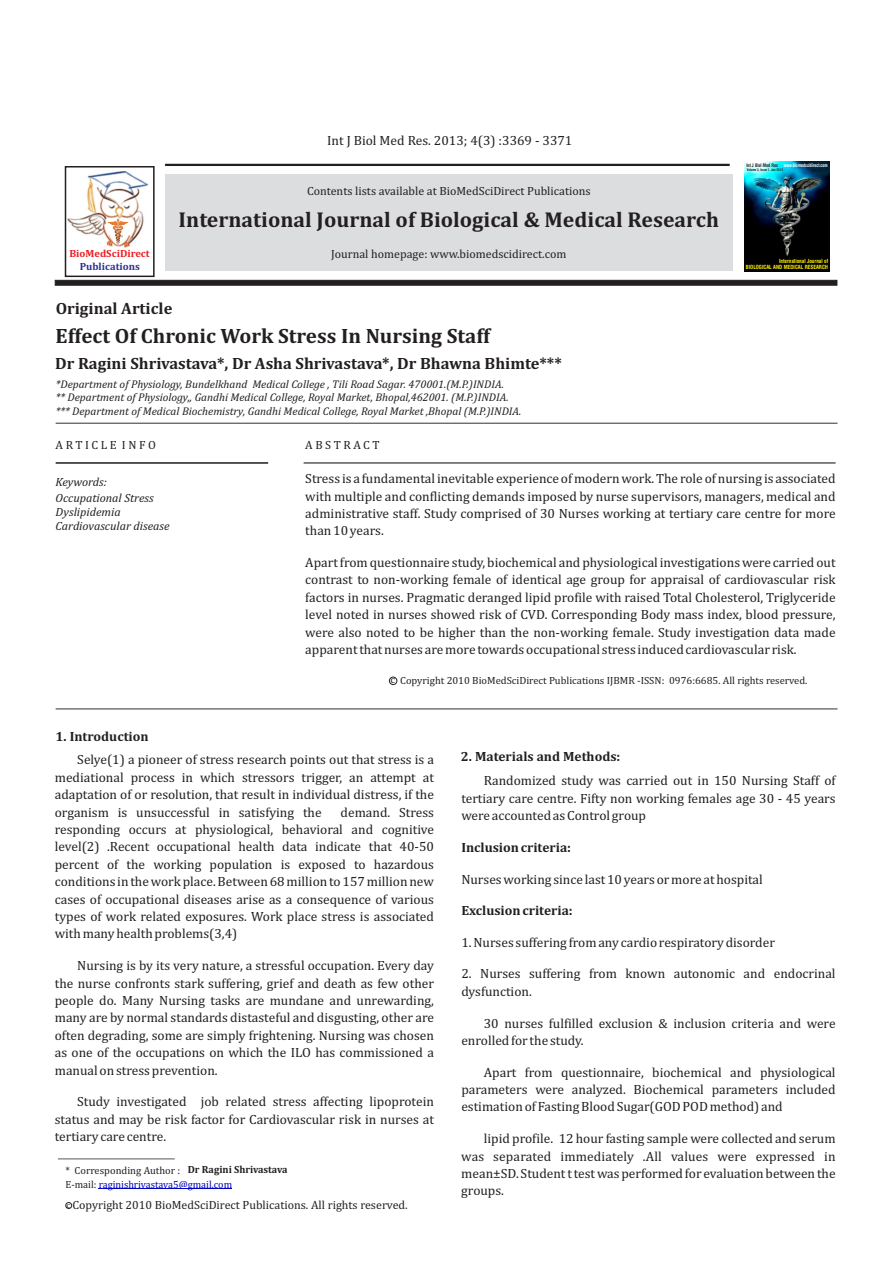
<style>
.page{position:relative;width:893px;height:1263px;background:#fff}
.page>*{position:absolute;margin:0;border:0;box-sizing:border-box;transform-origin:0 0}
.t1{font:700 21.75px "Cambria";color:#231f20}
.t2{font:700 21px "Cambria";color:#231f20}
.t3{font:700 16.5px "Cambria";color:#231f20}
.t4{font:13.5px/17.4px "Cambria";color:#231f20;text-align:justify}
.t5{font:700 13.5px "Cambria";color:#231f20}
.t6{font:12px "Cambria";color:#231f20}
.t7{font:italic 12px/15.8px "Cambria";color:#231f20}
.t8{font:12px "Cambria";letter-spacing:.215em;color:#231f20}
.t9{font:italic 11.25px/13.2px "Cambria";color:#231f20}
.t10{font:10.5px/13.5px "Cambria";color:#231f20}
.t11{font:700 10.5px "Cambria";color:#231f20}
.t12{font:700 10.5px "Cambria";color:#ed1c24}
.t13{font:700 10.5px "Cambria";color:#2e3092}
.t14{font:8.25px "Cambria";color:#231f20}
.t15{font:700 condensed 5.55px/6.6px "Swiss 721 BT";color:#fff200;text-align:right;scale:.96 1}
.t16{font:700 condensed 4.8px "Swiss 721 BT";color:#fff;scale:.88 1}
.t17{font:700 condensed 3.45px "Swiss 721 BT";color:#231f20;scale:.92 1}
.s1{color:#231f20}
.s2{color:#0000c4}
</style>
<div class="page">
<hr style="left:165px;top:164px;width:565px;height:2px;background:#231f20">
<svg style="left:55px;top:280px;width:782px;height:6px;background:#2c2829"></svg>
<div style="left:165px;top:174px;width:567px;height:96px;background:#dcddde"></div>
<hr style="left:56px;top:423px;width:781px;height:1px;background:#231f20">
<hr style="left:56px;top:463px;width:212px;height:1px;background:#231f20">
<hr style="left:304px;top:463px;width:532px;height:1px;background:#231f20">
<div style="left:65px;top:166px;width:90px;height:111px;border:2px solid #231f20"></div>
<img style="left:68px;top:171px;width:80px;height:77px">
<svg style="left:108px;top:219px;width:20px;height:25px"></svg>
<img style="left:744px;top:161px;width:85px;height:111px">
<hr style="left:56px;top:708px;width:781px;height:1px;background:#231f20">
<div style="left:389px;top:677px;width:8px;height:8px;border:1px solid #231f20;border-radius:50%"></div>
<hr style="left:58px;top:1158px;width:117px;height:1px;background:#231f20">
<hr style="left:99px;top:1188px;width:133px;height:1px;background:#0000c4">
<div style="left:65px;top:1202px;width:7px;height:7px;border:1px solid #231f20;border-radius:50%"></div>
<p class="t4" style="left:327px;top:132px;width:247px">Int J Biol Med Res. 2013; 4(3) :3369 - 3371</p>
<p class="t6" style="left:307px;top:185px;width:285px">Contents lists available at BioMedSciDirect Publications</p>
<h1 class="t1" style="left:179px;top:210px;width:542px">International Journal of Biological &amp; Medical Research</h1>
<p class="t16" style="left:746px;top:163px;width:94px"><span class="s1">Int J Biol Med Res</span> www.biomedscidirect.com</p>
<p class="t17" style="left:747px;top:169px;width:41px">Volume 3, Issue 1, Jan 2012</p>
<p class="t6" style="left:331px;top:249px;width:237px">Journal homepage: www.biomedscidirect.com</p>
<p class="t12" style="left:69px;top:249px;width:82px">BioMedSciDirect</p>
<p class="t13" style="left:80px;top:262px;width:62px">Publications</p>
<p class="t15" style="left:746px;top:258px;width:87px">International Journal of<br>BIOLOGICAL AND MEDICAL RESEARCH</p>
<p class="t3" style="left:56px;top:301px;width:118px">Original Article</p>
<h2 class="t2" style="left:56px;top:326px;width:436px">Effect Of Chronic Work Stress In Nursing Staff</h2>
<p class="t3" style="left:55px;top:356px;width:508px">Dr Ragini Shrivastava*, Dr Asha Shrivastava*, Dr Bhawna Bhimte***</p>
<p class="t9" style="left:56px;top:378px;width:467px">*Department of Physiology, Bundelkhand Medical College , Tili Road Sagar. 470001.(M.P.)INDIA.<br>** Department of Physiology,, Gandhi Medical College, Royal Market, Bhopal,462001. (M.P.)INDIA. *** Department of Medical Biochemistry, Gandhi Medical College, Royal Market ,Bhopal (M.P.)INDIA.</p>
<p class="t8" style="left:56px;top:440px;width:102px">ARTICLE INFO</p>
<p class="t8" style="left:305px;top:440px;width:76px">ABSTRACT</p>
<p class="t7" style="left:56px;top:475px;width:100px">Keywords:<br>Occupational Stress</p>
<p class="t7" style="left:56px;top:506px;width:115px;line-height:14.1px">Dyslipidemia<br>Cardiovascular disease</p>
<p class="t4" style="left:305px;top:471px;width:532px">Stress is a fundamental inevitable experience of modern work. The role of nursing is associated with multiple and conflicting demands imposed by nurse supervisors, managers, medical and administrative staff. Study comprised of 30 Nurses working at tertiary care centre for more than 10 years.</p>
<p class="t4" style="left:305px;top:554px;width:532px">Apart from questionnaire study, biochemical and physiological investigations were carried out contrast to non-working female of identical age group for appraisal of cardiovascular risk factors in nurses. Pragmatic deranged lipid profile with raised Total Cholesterol, Triglyceride level noted in nurses showed risk of CVD. Corresponding Body mass index, blood pressure, were also noted to be higher than the non-working female. Study investigation data made apparent that nurses are more towards occupational stress induced cardiovascular risk.</p>
<p class="t5" style="left:56px;top:730px;width:95px">1. Introduction</p>
<p class="t10" style="left:390px;top:674px;width:418px">c Copyright 2010 BioMedSciDirect Publications IJBMR -ISSN: 0976:6685. All rights reserved.</p>
<p class="t4" style="left:55px;top:752px;width:381px;text-indent:23px">Selye(1) a pioneer of stress research points out that stress is a mediational process in which stressors trigger, an attempt at adaptation of or resolution, that result in individual distress, if the organism is unsuccessful in satisfying the</p>
<p class="t4" style="left:55px;top:804px;width:381px;text-indent:286px">demand. Stress responding occurs at physiological, behavioral and cognitive level(2) .Recent occupational health data indicate that 40-50 percent of the working population is exposed to hazardous conditions in the work place. Between 68 million to 157 million new cases of occupational diseases arise as a consequence of various types of work related exposures. Work place stress is associated with many health problems(3,4)</p>
<p class="t4" style="left:55px;top:958px;width:381px;text-indent:23px">Nursing is by its very nature, a stressful occupation. Every day the nurse confronts stark suffering, grief and death as few other people do. Many Nursing tasks are mundane and unrewarding, many are by normal standards distasteful and disgusting, other are often degrading, some are simply frightening. Nursing was chosen as one of the occupations on which the ILO has commissioned a manual on stress prevention.</p>
<p class="t4" style="left:55px;top:1094px;width:381px;text-indent:23px">Study investigated job related stress affecting lipoprotein status and may be risk factor for Cardiovascular risk in nurses at tertiary care centre.</p>
<p class="t11" style="left:188px;top:1165px;width:101px">Dr Ragini Shrivastava</p>
<p class="t6" style="left:72px;top:1200px;width:337px">Copyright 2010 BioMedSciDirect Publications. All rights reserved.</p>
<p class="t10" style="left:66px;top:1164px;width:168px">* Corresponding Author :<br>E-mail: <span class="s2">raginishrivastava5@gmail.com</span></p>
<p class="t14" style="left:67px;top:1201px;width:5px">c</p>
<p class="t5" style="left:461px;top:750px;width:161px">2. Materials and Methods:</p>
<p class="t4" style="left:461px;top:773px;width:376px;text-indent:23px">Randomized study was carried out in 150 Nursing Staff of tertiary care centre. Fifty non working females age 30 - 45 years were accounted as Control group</p>
<p class="t5" style="left:461px;top:841px;width:111px">Inclusion criteria:</p>
<p class="t4" style="left:461px;top:871px;width:303px">Nurses working since last 10 years or more at hospital</p>
<p class="t5" style="left:461px;top:905px;width:113px">Exclusion criteria:</p>
<p class="t4" style="left:461px;top:934px;width:315px">1. Nurses suffering from any cardio respiratory disorder</p>
<p class="t4" style="left:461px;top:966px;width:376px">2. Nurses suffering from known autonomic and endocrinal dysfunction.</p>
<p class="t4" style="left:461px;top:1015px;width:376px;text-indent:23px">30 nurses fulfilled exclusion &amp; inclusion criteria and were enrolled for the study.</p>
<p class="t4" style="left:461px;top:1064px;width:376px;text-indent:23px">Apart from questionnaire, biochemical and physiological parameters were analyzed. Biochemical parameters included estimation of Fasting Blood Sugar(GOD POD method) and</p>
<p class="t4" style="left:461px;top:1131px;width:376px;text-indent:23px">lipid profile. 12 hour fasting sample were collected and serum was separated immediately .All values were expressed in mean±SD. Student t test was performed for evaluation between the groups.</p>
</div>
